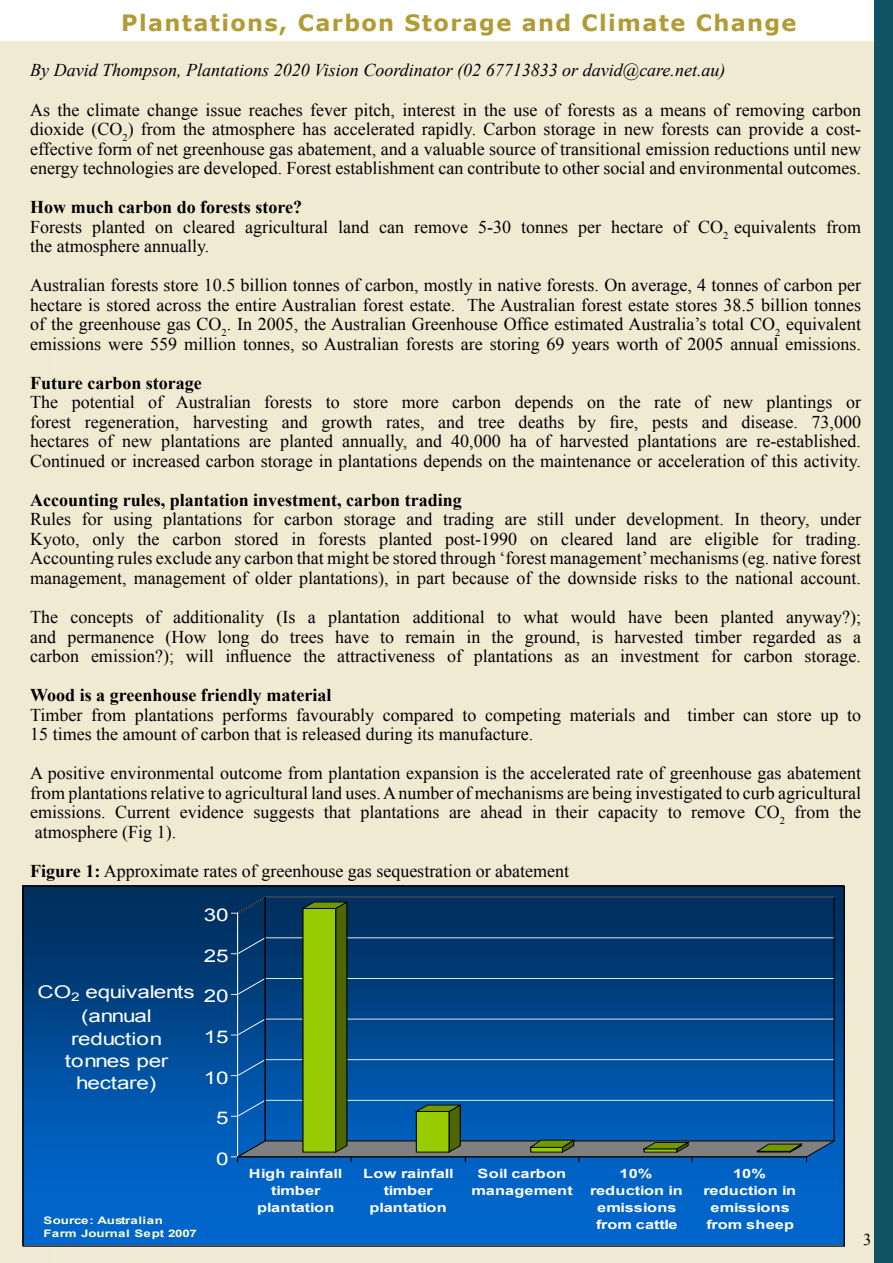
<style>
.page{position:relative;width:893px;height:1263px;background:#fff}
.page>*{position:absolute;margin:0;border:0;box-sizing:border-box;transform-origin:0 0}
.t1{font:700 22.5px "Verdana";letter-spacing:.06em;color:#b19c34}
.t2{font:18px/19.5px "Times New Roman";color:#000;text-align:justify}
.t3{font:700 18px "Times New Roman";color:#000}
.t4{font:italic 18px "Times New Roman";color:#000}
.t5{font:17.55px/22.4px "Arial";letter-spacing:-.01em;color:#fff;text-align:center;scale:1.28 1}
.t6{font:16.5px "Times New Roman";color:#171717}
.t7{font:16.5px "Times New Roman";color:#000}
.t8{font:700 12.75px/16.6px "Arial";letter-spacing:.005em;color:#fff;text-align:center;scale:1.28 1}
.t9{font:700 10.35px/13.5px "Arial";letter-spacing:.005em;color:#ffc;scale:1.28 1}
.s1{font-weight:700}
</style>
<div class="page">
<div style="left:0;top:41px;width:54px;height:1222px;background:#f1ead3"></div>
<div style="left:54px;top:41px;width:820px;height:1222px;background:#f1ead3"></div>
<div style="left:874px;top:0;width:19px;height:1263px;background:#105364"></div>
<div style="left:22px;top:885px;width:821px;height:11px;background:#002f5e"></div>
<div style="left:22px;top:896px;width:821px;height:13px;background:#003060"></div>
<div style="left:22px;top:909px;width:821px;height:10px;background:#003162"></div>
<div style="left:22px;top:919px;width:821px;height:8px;background:#003264"></div>
<div style="left:22px;top:927px;width:821px;height:7px;background:#003266"></div>
<div style="left:22px;top:934px;width:821px;height:7px;background:#003468"></div>
<div style="left:22px;top:941px;width:821px;height:7px;background:#00356a"></div>
<div style="left:22px;top:948px;width:821px;height:6px;background:#00366c"></div>
<div style="left:22px;top:954px;width:821px;height:5px;background:#00376e"></div>
<div style="left:22px;top:959px;width:821px;height:6px;background:#003870"></div>
<div style="left:22px;top:965px;width:821px;height:5px;background:#003972"></div>
<div style="left:22px;top:970px;width:821px;height:5px;background:#003a74"></div>
<div style="left:22px;top:975px;width:821px;height:6px;background:#003b76"></div>
<hr style="left:22px;top:981px;width:821px;height:4px;background:#003c78">
<hr style="left:22px;top:985px;width:821px;height:4px;background:#003d7a">
<hr style="left:22px;top:989px;width:821px;height:4px;background:#003e7c">
<hr style="left:22px;top:993px;width:821px;height:4px;background:#003f7e">
<hr style="left:22px;top:997px;width:821px;height:4px;background:#004080">
<hr style="left:22px;top:1001px;width:821px;height:4px;background:#004182">
<div style="left:22px;top:1005px;width:821px;height:5px;background:#004284"></div>
<hr style="left:22px;top:1010px;width:821px;height:4px;background:#004386">
<hr style="left:22px;top:1014px;width:821px;height:4px;background:#048">
<div style="left:22px;top:1018px;width:821px;height:5px;background:#00458a"></div>
<hr style="left:22px;top:1023px;width:821px;height:4px;background:#00468c">
<hr style="left:22px;top:1027px;width:821px;height:4px;background:#00478e">
<hr style="left:22px;top:1031px;width:821px;height:3px;background:#004890">
<hr style="left:22px;top:1034px;width:821px;height:4px;background:#004992">
<hr style="left:22px;top:1038px;width:821px;height:4px;background:#004a94">
<div style="left:22px;top:1042px;width:821px;height:5px;background:#004b96"></div>
<hr style="left:22px;top:1047px;width:821px;height:4px;background:#004c98">
<hr style="left:22px;top:1051px;width:821px;height:4px;background:#004d9a">
<div style="left:22px;top:1055px;width:821px;height:5px;background:#004e9c"></div>
<hr style="left:22px;top:1060px;width:821px;height:4px;background:#004f9e">
<hr style="left:22px;top:1064px;width:821px;height:4px;background:#0050a0">
<hr style="left:22px;top:1068px;width:821px;height:4px;background:#0051a2">
<hr style="left:22px;top:1072px;width:821px;height:4px;background:#0052a4">
<hr style="left:22px;top:1076px;width:821px;height:4px;background:#0053a6">
<div style="left:22px;top:1080px;width:821px;height:6px;background:#0054a8"></div>
<hr style="left:22px;top:1086px;width:821px;height:4px;background:#05a">
<div style="left:22px;top:1090px;width:821px;height:5px;background:#0056ac"></div>
<div style="left:22px;top:1095px;width:821px;height:5px;background:#0057ae"></div>
<div style="left:22px;top:1100px;width:821px;height:6px;background:#0058b0"></div>
<hr style="left:22px;top:1106px;width:821px;height:4px;background:#0059b2">
<div style="left:22px;top:1110px;width:821px;height:7px;background:#005ab4"></div>
<div style="left:22px;top:1117px;width:821px;height:5px;background:#005bb6"></div>
<div style="left:22px;top:1122px;width:821px;height:6px;background:#005cb8"></div>
<div style="left:22px;top:1128px;width:821px;height:7px;background:#005dba"></div>
<div style="left:22px;top:1135px;width:821px;height:7px;background:#005ebc"></div>
<div style="left:22px;top:1142px;width:821px;height:8px;background:#005fbe"></div>
<div style="left:22px;top:1150px;width:821px;height:9px;background:#0060c0"></div>
<div style="left:22px;top:1159px;width:821px;height:10px;background:#0061c2"></div>
<div style="left:22px;top:1169px;width:821px;height:11px;background:#0062c4"></div>
<div style="left:22px;top:1180px;width:821px;height:13px;background:#0063c6"></div>
<div style="left:22px;top:1193px;width:821px;height:18px;background:#0064c8"></div>
<div style="left:22px;top:1211px;width:821px;height:24px;background:#0065ca"></div>
<div style="left:22px;top:1235px;width:821px;height:9px;background:#06c"></div>
<svg style="left:231px;top:896px;width:604px;height:265px"></svg>
<p class="t1" style="left:121px;top:8px;width:677px">Plantations, Carbon Storage and Climate Change</p>
<p class="t4" style="left:30px;top:57px;width:697px">By David Thompson, Plantations 2020 Vision Coordinator (02 67713833 or david@care.net.au)</p>
<p class="t2" style="left:30px;top:100px;width:832px">As the climate change issue reaches fever pitch, interest in the use of forests as a means of removing carbon dioxide (CO<sub>2</sub>) from the atmosphere has accelerated rapidly. Carbon storage in new forests can provide a cost&shy;effective form of net greenhouse gas abatement, and a valuable source of transitional emission reductions until new energy technologies are developed. Forest establishment can contribute to other social and environmental outcomes.</p>
<p class="t2" style="left:30px;top:197px;width:832px;text-align:left"><span class="s1">How much carbon do forests store?<br></span>Forests planted on cleared agricultural land can remove 5-30 tonnes per hectare of CO<sub>2</sub> equivalents from the atmosphere annually.</p>
<p class="t2" style="left:30px;top:275px;width:832px">Australian forests store 10.5 billion tonnes of carbon, mostly in native forests. On average, 4 tonnes of carbon per hectare is stored across the entire Australian forest estate. The Australian forest estate stores 38.5 billion tonnes of the greenhouse gas CO<sub>2</sub>. In 2005, the Australian Greenhouse Office estimated Australia’s total CO<sub>2</sub> equivalent emissions were 559 million tonnes, so Australian forests are storing 69 years worth of 2005 annual emissions.</p>
<p class="t3" style="left:30px;top:370px;width:173px">Future carbon storage</p>
<p class="t2" style="left:30px;top:392px;width:832px">The potential of Australian forests to store more carbon depends on the rate of new plantings or forest regeneration, harvesting and growth rates, and tree deaths by fire, pests and disease. 73,000 hectares of new plantations are planted annually, and 40,000 ha of harvested plantations are re-established.<br>Continued or increased carbon storage in plantations depends on the maintenance or acceleration of this activity.</p>
<p class="t3" style="left:30px;top:487px;width:433px">Accounting rules, plantation investment, carbon trading</p>
<p class="t2" style="left:30px;top:509px;width:832px">Rules for using plantations for carbon storage and trading are still under development. In theory, under Kyoto, only the carbon stored in forests planted post-1990 on cleared land are eligible for trading.<br>Accounting rules exclude any carbon that might be stored through ‘forest management’ mechanisms (eg. native forest management, management of older plantations), in part because of the downside risks to the national account.</p>
<p class="t2" style="left:30px;top:607px;width:832px">The concepts of additionality (Is a plantation additional to what would have been planted anyway?); and permanence (How long do trees have to remain in the ground, is harvested timber regarded as a carbon emission?); will influence the attractiveness of plantations as an investment for carbon storage.</p>
<p class="t3" style="left:30px;top:682px;width:303px">Wood is a greenhouse friendly material</p>
<p class="t2" style="left:30px;top:704px;width:832px">Timber from plantations performs favourably compared to competing materials and timber can store up to<br>15 times the amount of carbon that is released during its manufacture.</p>
<p class="t2" style="left:30px;top:763px;width:832px">A positive environmental outcome from plantation expansion is the accelerated rate of greenhouse gas abatement from plantations relative to agricultural land uses. A number of mechanisms are being investigated to curb agricultural emissions. Current evidence suggests that plantations are ahead in their capacity to remove CO<sub>2</sub> from the atmosphere (Fig 1).</p>
<p class="t2" style="left:30px;top:860px;width:541px"><span class="s1">Figure 1:</span> Approximate rates of greenhouse gas sequestration or abatement</p>
<p class="t5" style="left:204px;top:904px;width:21px">30</p>
<p class="t5" style="left:37px;top:980px;width:124px;line-height:23.9px">CO<sub>2</sub> equivalents (annual</p>
<p class="t5" style="left:65px;top:1027px;width:82px">reduction tonnes per hectare)</p>
<p class="t5" style="left:204px;top:945px;width:21px">25</p>
<p class="t5" style="left:204px;top:985px;width:21px">20</p>
<p class="t5" style="left:204px;top:1026px;width:21px">15</p>
<p class="t5" style="left:204px;top:1066px;width:21px">10</p>
<p class="t5" style="left:216px;top:1107px;width:11px">5</p>
<p class="t5" style="left:216px;top:1148px;width:11px">0</p>
<p class="t9" style="left:44px;top:1214px;width:121px">Source: Australian<br>Farm Journal Sept 2007</p>
<p class="t8" style="left:249px;top:1166px;width:74px">High rainfall timber plantation</p>
<p class="t8" style="left:363px;top:1166px;width:72px">Low rainfall timber plantation</p>
<p class="t8" style="left:471px;top:1166px;width:81px">Soil carbon management</p>
<p class="t8" style="left:590px;top:1166px;width:74px">10% reduction in emissions from cattle</p>
<p class="t8" style="left:703px;top:1166px;width:74px">10% reduction in emissions from sheep</p>
<p class="t7" style="left:863px;top:1228px;width:10px">3</p>
<p class="t6" style="left:862px;top:1231px;width:10px">3</p>
</div>
